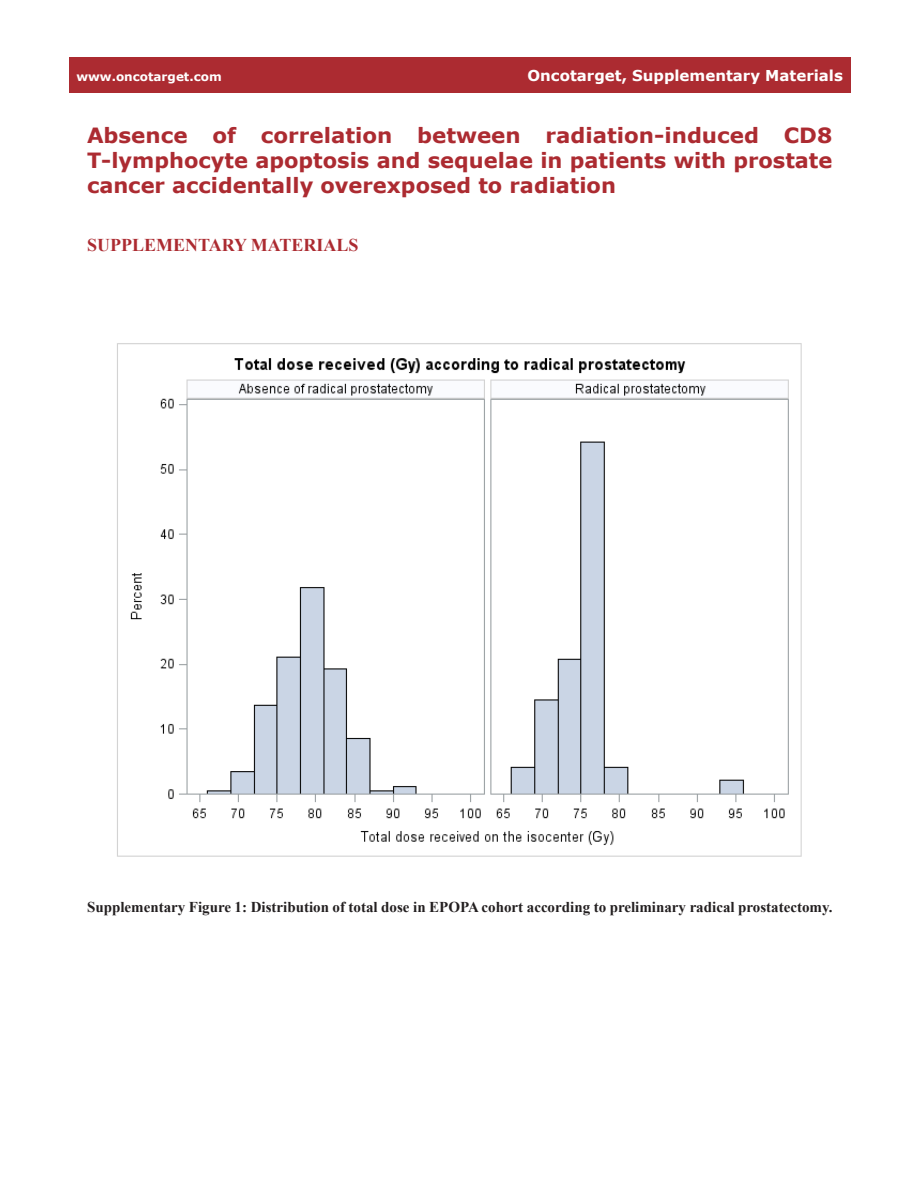
<style>
.page{position:relative;width:918px;height:1188px;background:#fff}
.page>*{position:absolute;margin:0;border:0;box-sizing:border-box;transform-origin:0 0}
.t1{font:700 21px/25.2px "Verdana";color:#ac2b31;text-align:justify}
.Heading{font:700 18px "Times New Roman";color:#ac2b31}
.figuretext{font:700 15px "Times New Roman";color:#231f20}
.Web_left{font:700 15px "Verdana";color:#fff}
.Web_left-2{font:700 12px "Verdana";color:#fff}
</style>
<div class="page">
<div style="left:69px;top:57px;width:781px;height:36px;background:#ac2b31"></div>
<img style="left:117px;top:343px;width:685px;height:514px">
<p class="Web_left-2" style="left:76px;top:68px;width:147px">www.oncotarget.com</p>
<p class="Web_left" style="left:528px;top:65px;width:317px">Oncotarget, Supplementary Materials</p>
<p class="t1" style="left:87px;top:122px;width:747px">Absence of correlation between radiation-induced CD8<br>T-lymphocyte apoptosis and sequelae in patients with prostate cancer accidentally overexposed to radiation</p>
<p class="Heading" style="left:87px;top:232px;width:273px">SUPPLEMENTARY MATERIALS</p>
<p class="figuretext" style="left:87px;top:897px;width:747px">Supplementary Figure 1: Distribution of total dose in EPOPA cohort according to preliminary radical prostatectomy.</p>
</div>
